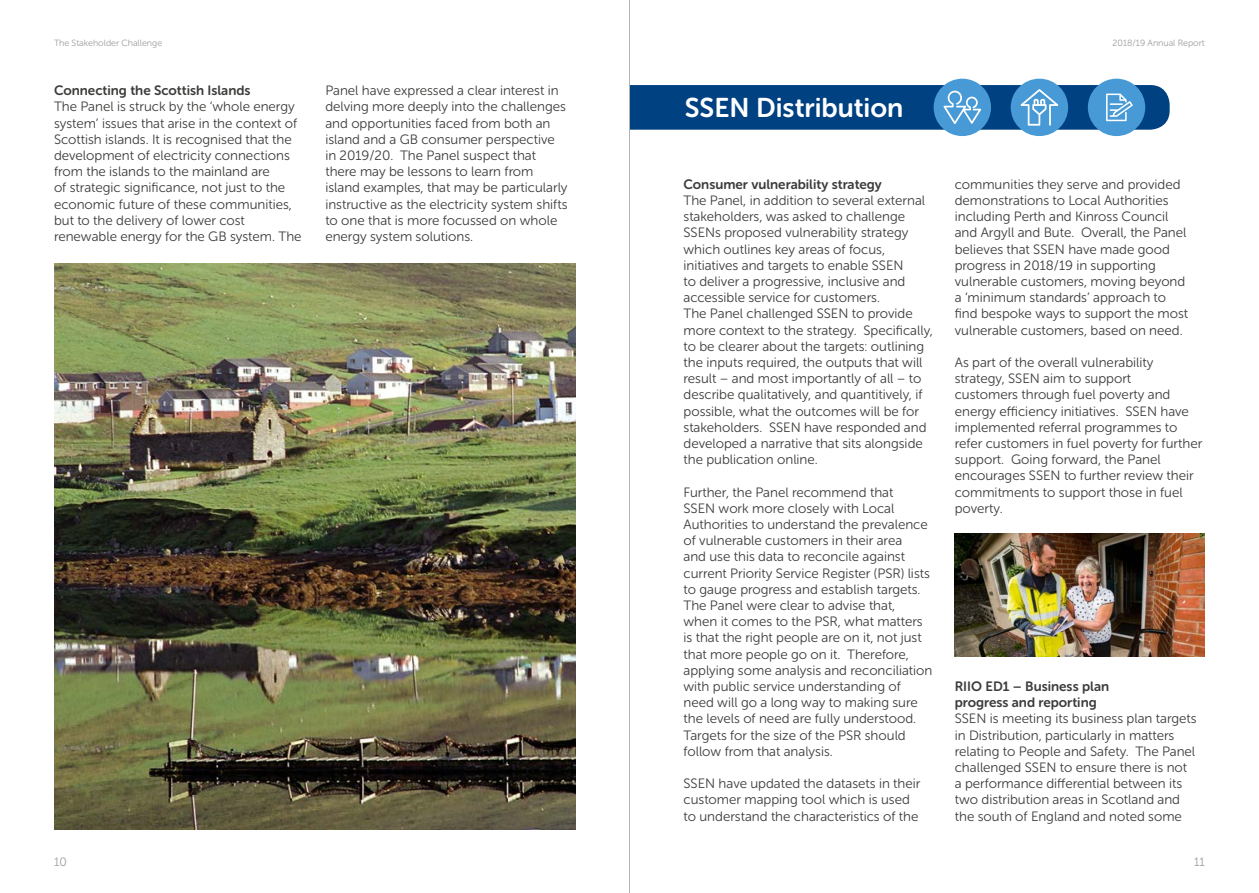
<style>
.page{position:relative;width:1259px;height:893px;background:#fff}
.page>*{position:absolute;margin:0;border:0;box-sizing:border-box;transform-origin:0 0}
.t1{font:27px "Museo Sans Rounded 700";color:#fff}
.t2{font:13.5px/16.2px "Museo Sans Rounded 300";color:#3c3c3b}
.t3{font:13.5px/16.2px "Museo Sans Rounded 700";color:#3c3c3b}
.t4{font:12px "Museo Sans Rounded 300";color:#9d9d9c}
.t5{font:9px "Museo Sans Rounded 300";color:#9d9d9c}
</style>
<div class="page">
<img style="left:54px;top:264px;width:521px;height:565px">
<div style="left:933px;top:79px;width:58px;height:57px;background:#479ad5;border-radius:50%"></div>
<div style="left:1010px;top:79px;width:58px;height:57px;background:#479ad5;border-radius:50%"></div>
<div style="left:1087px;top:79px;width:58px;height:57px;background:#479ad5;border-radius:50%"></div>
<img style="left:954px;top:534px;width:250px;height:123px">
<svg style="left:630px;top:85px;width:539px;height:45px"></svg>
<hr style="left:629px;top:0;width:1px;height:893px;background:#b3b2b2">
<p class="t5" style="left:54px;top:38px;width:110px">The Stakeholder Challenge</p>
<p class="t5" style="left:1112px;top:38px;width:94px">2018/19 Annual Report</p>
<p class="t3" style="left:54px;top:82px;width:198px">Connecting the Scottish Islands</p>
<p class="t2" style="left:54px;top:99px;width:249px">The Panel is struck by the ‘whole energy system’ issues that arise in the context of Scottish islands. It is recognised that the development of electricity connections from the islands to the mainland are<br>of strategic significance, not just to the economic future of these communities, but to the delivery of lower cost renewable energy for the GB system. The</p>
<p class="t2" style="left:325px;top:83px;width:244px">Panel have expressed a clear interest in delving more deeply into the challenges and opportunities faced from both an island and a GB consumer perspective in 2019/20. The Panel suspect that there may be lessons to learn from island examples, that may be particularly instructive as the electricity system shifts to one that is more focussed on whole energy system solutions.</p>
<h1 class="t1" style="left:685px;top:93px;width:220px">SSEN Distribution</h1>
<p class="t3" style="left:683px;top:176px;width:200px">Consumer vulnerability strategy</p>
<p class="t2" style="left:683px;top:192px;width:251px">The Panel, in addition to several external stakeholders, was asked to challenge SSENs proposed vulnerability strategy which outlines key areas of focus, initiatives and targets to enable SSEN<br>to deliver a progressive, inclusive and accessible service for customers.<br>The Panel challenged SSEN to provide more context to the strategy. Specifically, to be clearer about the targets: outlining the inputs required, the outputs that will result – and most importantly of all – to describe qualitatively, and quantitively, if possible, what the outcomes will be for stakeholders. SSEN have responded and developed a narrative that sits alongside the publication online.</p>
<p class="t2" style="left:683px;top:484px;width:250px">Further, the Panel recommend that<br>SSEN work more closely with Local Authorities to understand the prevalence of vulnerable customers in their area<br>and use this data to reconcile against current Priority Service Register (PSR) lists to gauge progress and establish targets.<br>The Panel were clear to advise that, when it comes to the PSR, what matters is that the right people are on it, not just that more people go on it. Therefore, applying some analysis and reconciliation with public service understanding of need will go a long way to making sure the levels of need are fully understood.<br>Targets for the size of the PSR should follow from that analysis.</p>
<p class="t2" style="left:683px;top:775px;width:238px">SSEN have updated the datasets in their customer mapping tool which is used to understand the characteristics of the</p>
<p class="t2" style="left:954px;top:176px;width:235px">communities they serve and provided demonstrations to Local Authorities including Perth and Kinross Council and Argyll and Bute. Overall, the Panel believes that SSEN have made good progress in 2018/19 in supporting vulnerable customers, moving beyond a ‘minimum standards’ approach to find bespoke ways to support the most vulnerable customers, based on need.</p>
<p class="t2" style="left:954px;top:354px;width:249px">As part of the overall vulnerability strategy, SSEN aim to support<br>customers through fuel poverty and energy efficiency initiatives. SSEN have implemented referral programmes to refer customers in fuel poverty for further support. Going forward, the Panel encourages SSEN to further review their commitments to support those in fuel poverty.</p>
<p class="t3" style="left:954px;top:678px;width:156px">RIIO ED1 – Business plan progress and reporting</p>
<p class="t2" style="left:954px;top:711px;width:243px">SSEN is meeting its business plan targets in Distribution, particularly in matters relating to People and Safety. The Panel challenged SSEN to ensure there is not a performance differential between its two distribution areas in Scotland and the south of England and noted some</p>
<p class="t4" style="left:54px;top:855px;width:14px">10</p>
<p class="t4" style="left:1194px;top:855px;width:12px">11</p>
</div>
